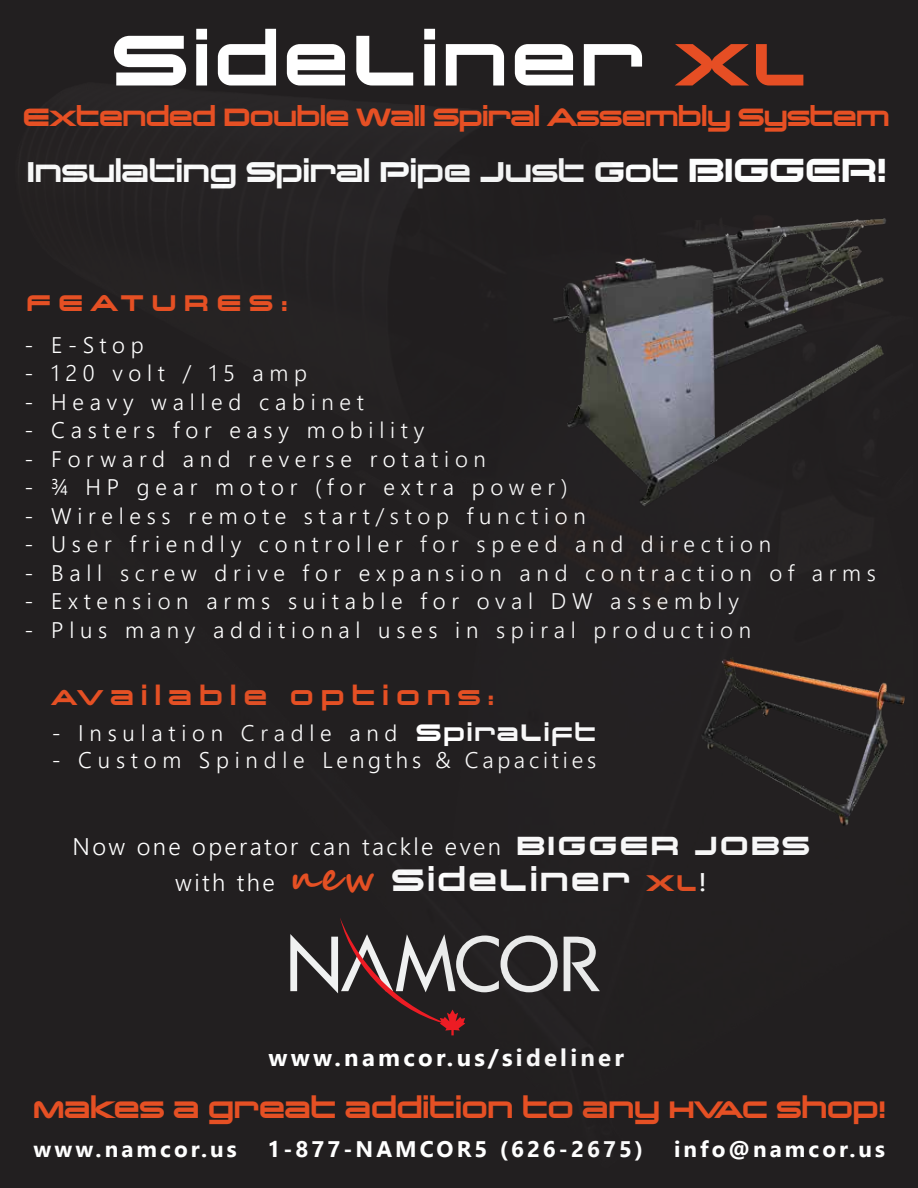
<style>
.page{position:relative;width:918px;height:1188px;background:#221f20}
.page>*{position:absolute;margin:0;border:0;box-sizing:border-box;transform-origin:0 0}
.t1{font:700 75px "Changeling Neo";letter-spacing:.08em;color:#fff}
.t2{font:700 33px "Changeling Neo";letter-spacing:.1em;color:#fff}
.t3{font:31.5px "Changeling Neo Stencil";letter-spacing:.015em;color:#fcfdfd}
.t4{font:700 30px "Changeling Neo";letter-spacing:.02em;color:#e55024}
.t5{font:700 28.5px "Changeling Neo";letter-spacing:.3em;color:#e55024}
.t6{font:700 27.75px "Changeling Neo";color:#e65024}
.t7{font:700 27px "Changeling Neo";letter-spacing:.3em;color:#e55024}
.t8{font:300 24px/36px "Segoe UI";letter-spacing:.1em;color:#fff}
.t9{font:700 24px "Segoe UI";letter-spacing:.135em;color:#fff}
.t10{font:300 22.5px "Segoe UI";letter-spacing:.255em;color:#fff}
.t11{font:700 22.5px "Segoe UI";letter-spacing:.135em;color:#fff}
.t12{font:300 22.5px "Segoe UI";letter-spacing:.17em;color:#fff}
.s1{font-size:90px}
.s2{color:#e64e24}
.s3{font-size:31.5px}
.s4{font-size:36px}
.s5{font-size:42px}
.s6{font-family:"Changeling Neo";font-weight:700;font-size:30px}
.s7{font-family:"Changeling Neo";font-weight:700;font-size:24.75px}
.s8{font-family:"Changeling Neo";font-weight:700;font-size:33px}
.s9{font-size:39px}
.s10{font-size:28.5px;color:#e55024}
.s11{font-family:"Segoe UI";font-weight:600;font-size:25.5px}
</style>
<div class="page">
<img style="left:290px;top:918px;width:310px;height:118px">
<img style="left:553px;top:218px;width:333px;height:288px">
<img style="left:701px;top:657px;width:204px;height:169px">
<h1 class="t1" style="left:113px;top:15px;width:693px"><span class="s1">S</span>ide<span class="s1">L</span>iner <span class="s2">XL</span></h1>
<p class="t6" style="left:23px;top:100px;width:868px"><span class="s3">E</span>xtended <span class="s3">D</span>ouble <span class="s3">W</span>all <span class="s3">S</span>piral <span class="s3">A</span>ssembly <span class="s3">S</span>ystem</p>
<h3 class="t3" style="left:27px;top:152px;width:860px"><span class="s4">I</span>nsulating <span class="s4">S</span>piral <span class="s4">P</span>ipe <span class="s4">J</span>ust <span class="s4">G</span>ot <span class="s5">BIGGER!</span></h3>
<p class="t5" style="left:27px;top:285px;width:262px">FEATURES:</p>
<p class="t10" style="left:25px;top:326px;width:121px">- E-Stop</p>
<p class="t10" style="left:25px;top:355px;width:284px">- 120 volt / 15 amp</p>
<p class="t10" style="left:25px;top:383px;width:341px">- Heavy walled cabinet</p>
<p class="t10" style="left:25px;top:412px;width:401px">- Casters for easy mobility</p>
<p class="t10" style="left:25px;top:440px;width:463px">- Forward and reverse rotation</p>
<p class="t10" style="left:25px;top:469px;width:544px">- ¾ HP gear motor (for extra power)</p>
<p class="t10" style="left:25px;top:497px;width:563px">- Wireless remote start/stop function</p>
<p class="t10" style="left:25px;top:526px;width:748px">- User friendly controller for speed and direction</p>
<p class="t10" style="left:25px;top:554px;width:853px">- Ball screw drive for expansion and contraction of arms</p>
<p class="t10" style="left:25px;top:583px;width:716px">- Extension arms suitable for oval DW assembly</p>
<p class="t10" style="left:25px;top:611px;width:728px">- Plus many additional uses in spiral production</p>
<p class="t7" style="left:52px;top:679px;width:444px">Available Options:</p>
<p class="t10" style="left:52px;top:715px;width:545px">- Insulation Cradle and <span class="s6">S</span><span class="s7">pira</span><span class="s6">L</span><span class="s7">ift</span></p>
<p class="t12" style="left:52px;top:742px;width:546px">- Custom Spindle Lengths &amp; Capacities</p>
<p class="t8" style="left:175px;top:828px;width:636px;text-indent:-103px">Now one operator can tackle even <span class="s8">BIGGER JOBS </span>with the</p>
<h2 class="t2" style="left:392px;top:860px;width:316px"><span class="s9">S</span>ide<span class="s9">L</span>iner <span class="s10">XL</span><span class="s11">!</span></h2>
<p class="t9" style="left:268px;top:1038px;width:357px">www.namcor.us/sideliner</p>
<h3 class="t4" style="left:33px;top:1090px;width:853px">Makes a great addition to any HVAC shop!</h3>
<p class="t11" style="left:34px;top:1131px;width:205px">www.namcor.us</p>
<p class="t11" style="left:267px;top:1131px;width:377px">1-877-NAMCOR5 (626-2675)</p>
<p class="t11" style="left:674px;top:1131px;width:212px">info@namcor.us</p>
</div>
